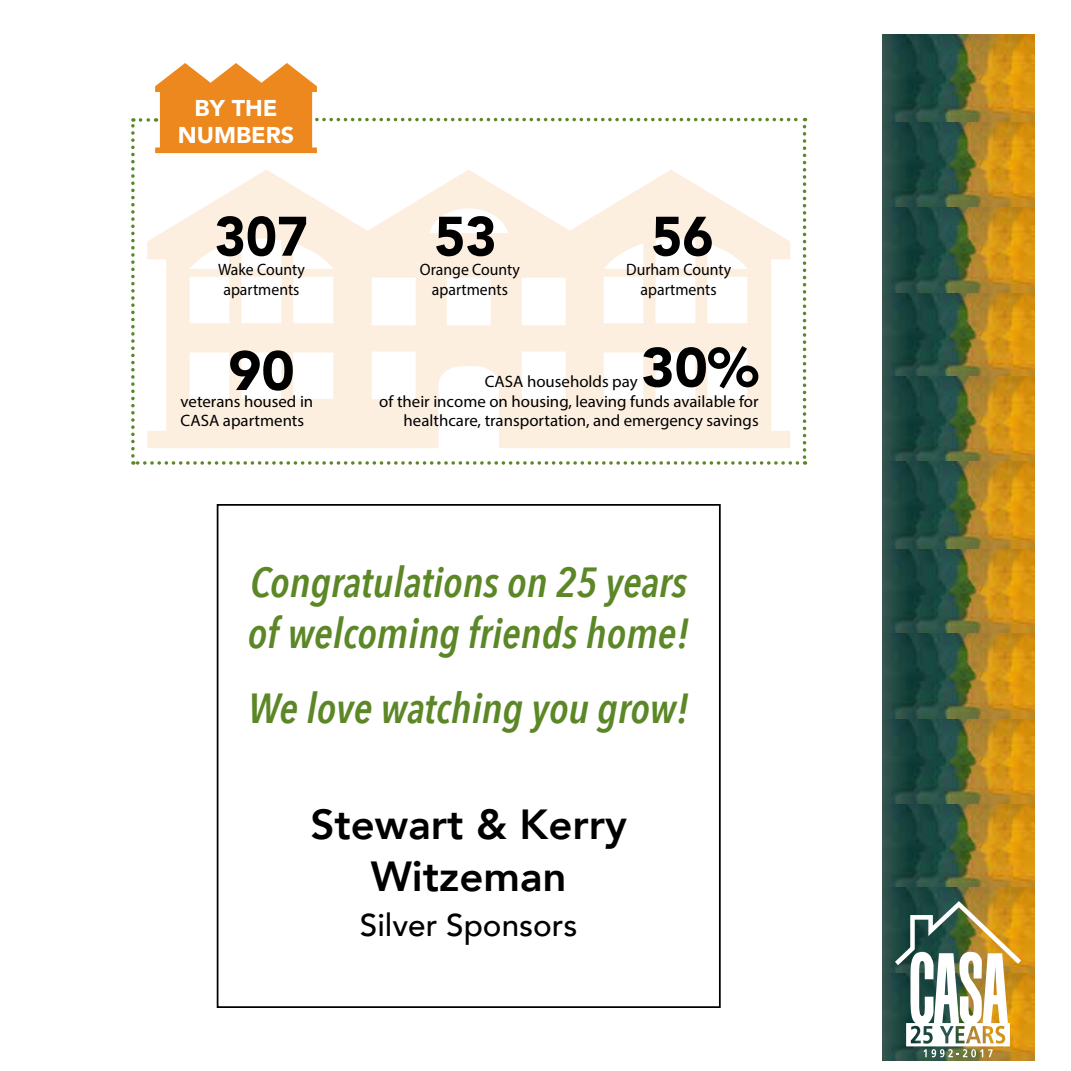
<style>
.page{position:relative;width:1071px;height:1071px;background:#fff}
.page>*{position:absolute;margin:0;border:0;box-sizing:border-box;transform-origin:0 0}
.t1{font:900 54.95px "Avenir";color:#000;scale:.95 1}
.t2{font:900 54.95px "Avenir";color:#000}
.t3{font:italic 600 42px/50.4px "Avenir Next Condensed";color:#5c8727}
.t4{font:800 42px/52.5px "Avenir";color:#000;text-align:center}
.t5{font:500 31.5px "Avenir";color:#000}
.t6{font:900 22.93px/27.5px "Avenir";color:#fff;text-align:center}
.t7{font:16.45px/19.8px "Myriad Pro";color:#000}
.t8{font:16.45px/19.8px "Myriad Pro";color:#000;text-align:center;scale:.95 1}
</style>
<div class="page">
<img style="left:882px;top:804px;width:152px;height:84px">
<img style="left:882px;top:633px;width:152px;height:171px">
<img style="left:882px;top:549px;width:152px;height:84px">
<img style="left:882px;top:888px;width:152px;height:85px">
<img style="left:882px;top:973px;width:152px;height:88px">
<img style="left:895px;top:901px;width:126px;height:156px">
<img style="left:882px;top:207px;width:152px;height:169px">
<img style="left:882px;top:34px;width:152px;height:173px">
<img style="left:882px;top:376px;width:152px;height:173px">
<svg style="left:131px;top:63px;width:675px;height:402px"></svg>
<div style="left:217px;top:504px;width:504px;height:504px;border:2px solid #000"></div>
<h3 class="t6" style="left:178px;top:94px;width:118px">BY THE<br>NUMBERS</h3>
<h1 class="t1" style="left:215px;top:189px;width:100px">307</h1>
<p class="t8" style="left:218px;top:259px;width:93px">Wake County apartments</p>
<h1 class="t1" style="left:434px;top:189px;width:67px">53</h1>
<p class="t8" style="left:420px;top:259px;width:107px">Orange County apartments</p>
<h1 class="t1" style="left:651px;top:189px;width:67px">56</h1>
<p class="t8" style="left:626px;top:259px;width:112px">Durham County apartments</p>
<h1 class="t2" style="left:641px;top:321px;width:119px">30%</h1>
<p class="t7" style="left:404px;top:411px;width:357px">healthcare, transportation, and emergency savings</p>
<h1 class="t2" style="left:228px;top:324px;width:68px">90</h1>
<p class="t7" style="left:181px;top:391px;width:134px">veterans housed in<br>CASA apartments</p>
<p class="t7" style="left:379px;top:391px;width:381px">of their income on housing, leaving funds available for</p>
<p class="t7" style="left:485px;top:371px;width:155px">CASA households pay</p>
<h2 class="t3" style="left:248px;top:557px;width:443px">Congratulations on 25 years of welcoming friends home!</h2>
<h2 class="t3" style="left:248px;top:683px;width:443px">We love watching you grow!</h2>
<h2 class="t4" style="left:310px;top:798px;width:318px">Stewart &amp; Kerry<br>Witzeman</h2>
<h3 class="t5" style="left:360px;top:898px;width:219px">Silver Sponsors</h3>
</div>
